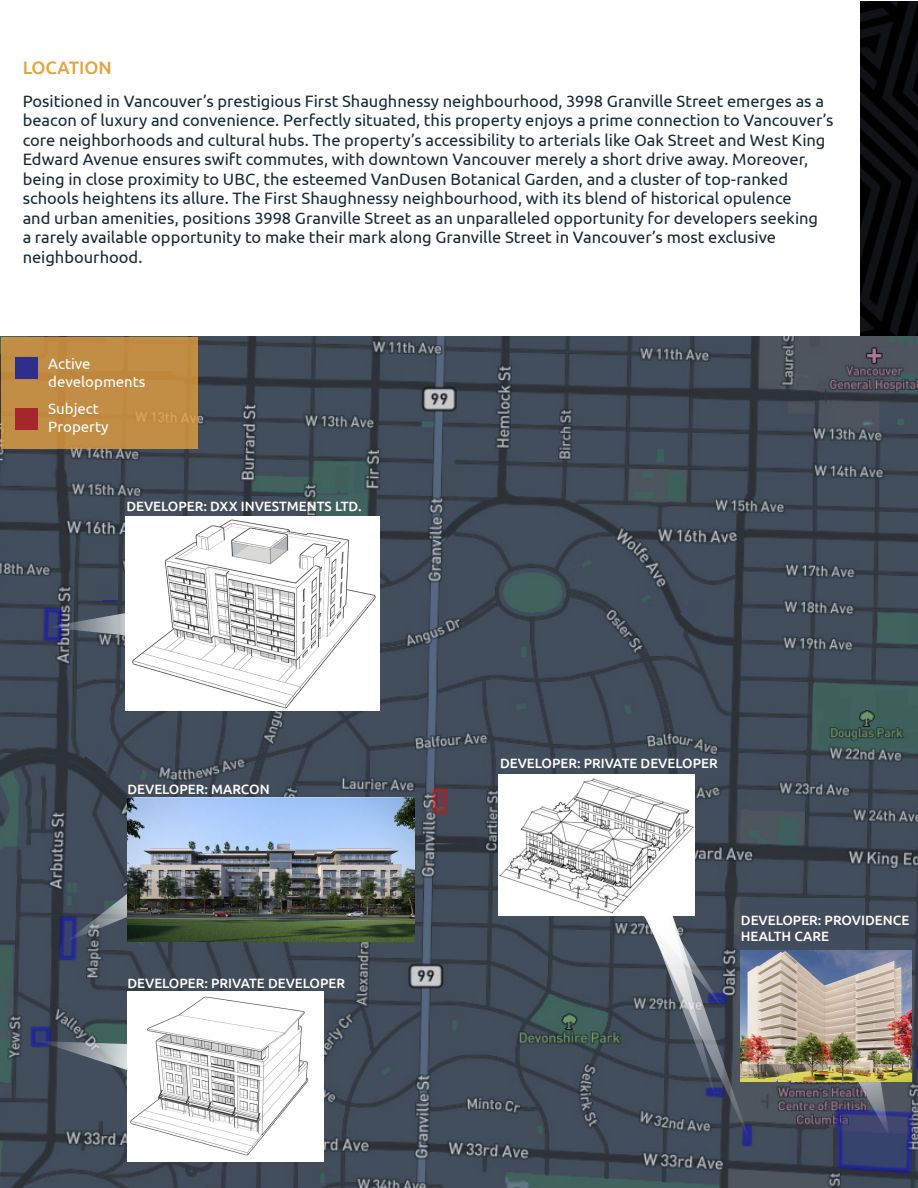
<style>
.page{position:relative;width:918px;height:1188px;background:#fff}
.page>*{position:absolute;margin:0;border:0;box-sizing:border-box;transform-origin:0 0}
.t1{font:500 18px "Ubuntu";color:#e2a43f}
.t2{font:16.5px/19.5px "Ubuntu";color:#172938}
.t3{font:15px/18px "Ubuntu";color:#fff}
.t4{font:500 13.5px/16.5px "Ubuntu";color:#fff}
</style>
<div class="page">
<img style="left:861px;top:1px;width:57px;height:336px">
<img style="left:0;top:337px;width:918px;height:851px">
<div style="left:101px;top:580px;width:17px;height:20px;background:#414c5c"></div>
<svg style="left:83px;top:744px;width:28px;height:32px"></svg>
<div style="left:1px;top:337px;width:197px;height:111px;background:#c28d44"></div>
<div style="left:15px;top:357px;width:23px;height:22px;background:#2e2f8d"></div>
<div style="left:15px;top:408px;width:23px;height:22px;background:#a3282c"></div>
<svg style="left:47px;top:607px;width:78px;height:32px"></svg>
<img style="left:125px;top:516px;width:254px;height:195px">
<svg style="left:66px;top:870px;width:61px;height:72px"></svg>
<img style="left:127px;top:798px;width:287px;height:144px">
<svg style="left:38px;top:1041px;width:89px;height:34px"></svg>
<img style="left:127px;top:992px;width:197px;height:169px">
<svg style="left:675px;top:596px;width:32px;height:39px"></svg>
<svg style="left:831px;top:1082px;width:58px;height:55px"></svg>
<svg style="left:637px;top:883px;width:114px;height:261px"></svg>
<img style="left:499px;top:774px;width:195px;height:142px">
<div style="left:741px;top:898px;width:124px;height:58px;background:#414c5c"></div>
<img style="left:741px;top:950px;width:171px;height:132px">
<h2 class="t1" style="left:23px;top:56px;width:91px">LOCATION</h2>
<p class="t2" style="left:23px;top:91px;width:812px">Positioned in Vancouver’s prestigious First Shaughnessy neighbourhood, 3998 Granville Street emerges as a beacon of luxury and convenience. Perfectly situated, this property enjoys a prime connection to Vancouver’s core neighborhoods and cultural hubs. The property’s accessibility to arterials like Oak Street and West King Edward Avenue ensures swift commutes, with downtown Vancouver merely a short drive away. Moreover, being in close proximity to UBC, the esteemed VanDusen Botanical Garden, and a cluster of top-ranked schools heightens its allure. The First Shaughnessy neighbourhood, with its blend of historical opulence<br>and urban amenities, positions 3998 Granville Street as an unparalleled opportunity for developers seeking<br>a rarely available opportunity to make their mark along Granville Street in Vancouver’s most exclusive neighbourhood.</p>
<p class="t3" style="left:48px;top:354px;width:99px">Active developments</p>
<p class="t3" style="left:48px;top:399px;width:62px">Subject<br>Property</p>
<h2 class="t4" style="left:126px;top:498px;width:237px">DEVELOPER: DXX INVESTMENTS LTD.</h2>
<h2 class="t4" style="left:127px;top:780px;width:144px">DEVELOPER: MARCON</h2>
<h2 class="t4" style="left:127px;top:974px;width:219px">DEVELOPER: PRIVATE DEVELOPER</h2>
<h2 class="t4" style="left:500px;top:754px;width:219px">DEVELOPER: PRIVATE DEVELOPER</h2>
<h2 class="t4" style="left:741px;top:911px;width:170px">DEVELOPER: PROVIDENCE<br>HEALTH CARE</h2>
</div>
